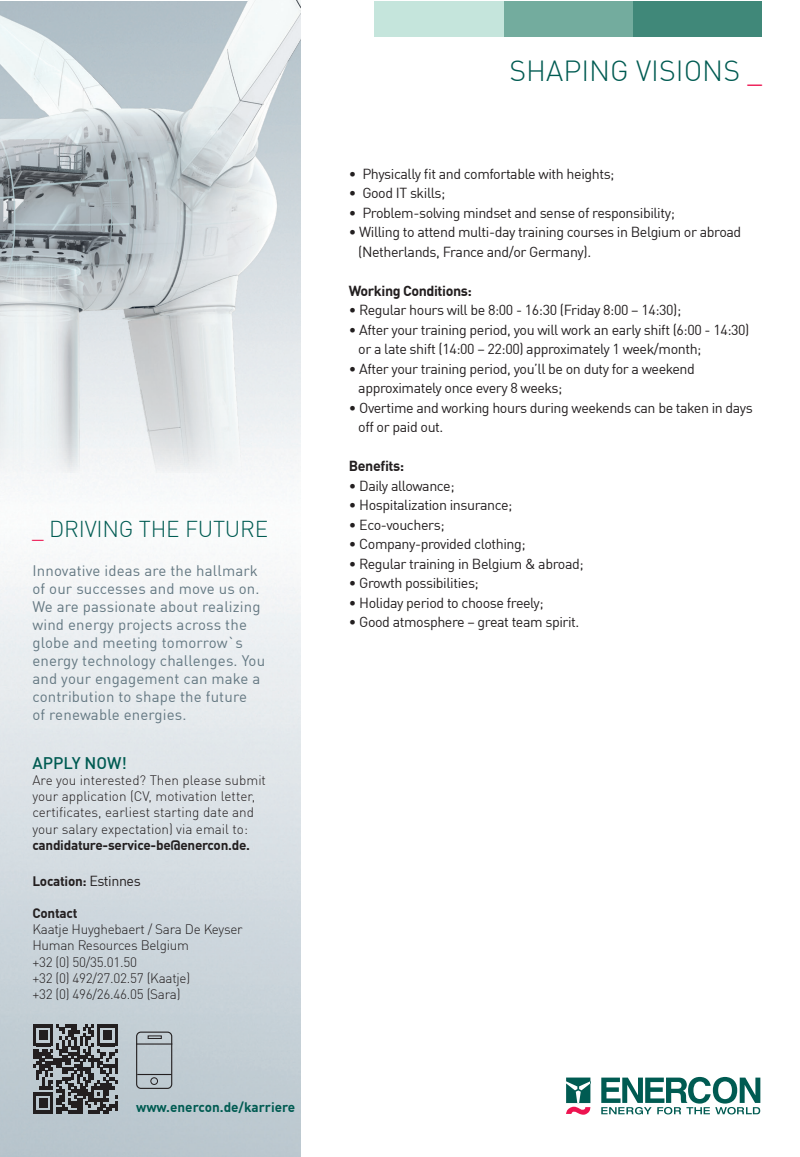
<style>
.page{position:relative;width:800px;height:1157px;background:#fff}
.page>*{position:absolute;margin:0;border:0;box-sizing:border-box;transform-origin:0 0}
.t1{font:300 28.5px "DIN Offc Pro";color:#005b52}
.t2{font:300 22.5px "DIN Offc Pro";letter-spacing:-.01em;color:#005b52}
.t3{font:500 16.5px "DIN Offc Pro";color:#005b52}
.t4{font:15px/18px "DIN Offc Pro";letter-spacing:.01em;color:#647882}
.t5{font:14.25px/19.5px "DIN Offc Pro";letter-spacing:-.03em;color:#231f20}
.t6{font:700 14.25px "DIN Offc Pro";letter-spacing:-.03em;color:#231f20}
.t7{font:300 13.5px/16.2px "DIN Offc Pro";letter-spacing:-.005em;color:#231f20}
.t8{font:700 13.5px "DIN Offc Pro";letter-spacing:-.02em;color:#231f20}
.t9{font:700 13.5px "DIN Offc Pro";color:#005b52}
.s1{color:#ed1450}
.s2{font-weight:400;font-size:14.25px}
</style>
<div class="page">
<img style="left:0;top:472px;width:301px;height:685px">
<img style="left:0;top:0;width:301px;height:472px">
<div style="left:632px;top:1px;width:129px;height:35px;background:#408879"></div>
<div style="left:503px;top:1px;width:129px;height:35px;background:#73ac9e"></div>
<div style="left:374px;top:1px;width:129px;height:35px;background:#c5e5dc"></div>
<svg style="left:566px;top:1077px;width:24px;height:37px"></svg>
<svg style="left:601px;top:1076px;width:159px;height:38px"></svg>
<svg style="left:33px;top:1024px;width:85px;height:90px;background:#64676a"></svg>
<div style="left:136px;top:1031px;width:36px;height:58px;border:1px solid #231f20;border-radius:4px"></div>
<hr style="left:137px;top:1074px;width:35px;height:1px;background:#231f20">
<hr style="left:136px;top:1043px;width:36px;height:1px;background:#231f20">
<div style="left:150px;top:1077px;width:8px;height:7px;border:1px solid #231f20;border-radius:50%"></div>
<h2 class="t2" style="left:32px;top:512px;width:237px"><span class="s1">_</span> DRIVING THE FUTURE</h2>
<p class="t4" style="left:32px;top:560px;width:234px">Innovative ideas are the hallmark of our successes and move us on.<br>We are passionate about realizing wind energy projects across the globe and meeting tomorrow`s energy technology challenges. You and your engagement can make a contribution to shape the future<br>of renewable energies.</p>
<p class="t3" style="left:32px;top:749px;width:96px">APPLY NOW!</p>
<p class="t7" style="left:32px;top:771px;width:235px">Are you interested? Then please submit your application (CV, motivation letter, certificates, earliest starting date and your salary expectation) via email to:</p>
<p class="t8" style="left:32px;top:833px;width:219px">candidature-service-be@enercon.de.</p>
<p class="t8" style="left:32px;top:869px;width:110px">Location: <span class="s2">Estinnes</span></p>
<p class="t8" style="left:32px;top:902px;width:46px">Contact</p>
<p class="t7" style="left:32px;top:920px;width:212px">Kaatje Huyghebaert / Sara De Keyser<br>Human Resources Belgium<br>+32 (0) 50/35.01.50<br>+32 (0) 492/27.02.57 (Kaatje)<br>+32 (0) 496/26.46.05 (Sara)</p>
<p class="t9" style="left:136px;top:1096px;width:161px">www.enercon.de/karriere</p>
<h1 class="t1" style="left:509px;top:49px;width:254px">SHAPING VISIONS <span class="s1">_</span></h1>
<p class="t5" style="left:349px;top:163px;width:267px">• Physically fit and comfortable with heights;</p>
<p class="t5" style="left:349px;top:182px;width:98px">• Good IT skills;</p>
<p class="t5" style="left:349px;top:202px;width:327px">• Problem-solving mindset and sense of responsibility;</p>
<p class="t5" style="left:358px;top:221px;width:384px;text-indent:-9px">• Willing to attend multi-day training courses in Belgium or abroad (Netherlands, France and/or Germany).</p>
<p class="t6" style="left:349px;top:279px;width:124px">Working Conditions:</p>
<p class="t5" style="left:349px;top:299px;width:334px">• Regular hours will be 8:00 - 16:30 (Friday 8:00 – 14:30);</p>
<p class="t5" style="left:358px;top:318px;width:392px;text-indent:-9px">• After your training period, you will work an early shift (6:00 - 14:30) or a late shift (14:00 – 22:00) approximately 1 week/month;</p>
<p class="t5" style="left:358px;top:357px;width:338px;text-indent:-9px">• After your training period, you’ll be on duty for a weekend approximately once every 8 weeks;</p>
<p class="t5" style="left:358px;top:396px;width:396px;text-indent:-9px">• Overtime and working hours during weekends can be taken in days off or paid out.</p>
<p class="t6" style="left:349px;top:454px;width:57px">Benefits:</p>
<p class="t5" style="left:349px;top:474px;width:107px">• Daily allowance;</p>
<p class="t5" style="left:349px;top:494px;width:165px">• Hospitalization insurance;</p>
<p class="t5" style="left:349px;top:513px;width:97px">• Eco-vouchers;</p>
<p class="t5" style="left:349px;top:533px;width:178px">• Company-provided clothing;</p>
<p class="t5" style="left:349px;top:552px;width:236px">• Regular training in Belgium &amp; abroad;</p>
<p class="t5" style="left:349px;top:572px;width:131px">• Growth possibilities;</p>
<p class="t5" style="left:349px;top:591px;width:196px">• Holiday period to choose freely;</p>
<p class="t5" style="left:349px;top:611px;width:232px">• Good atmosphere – great team spirit.</p>
</div>
